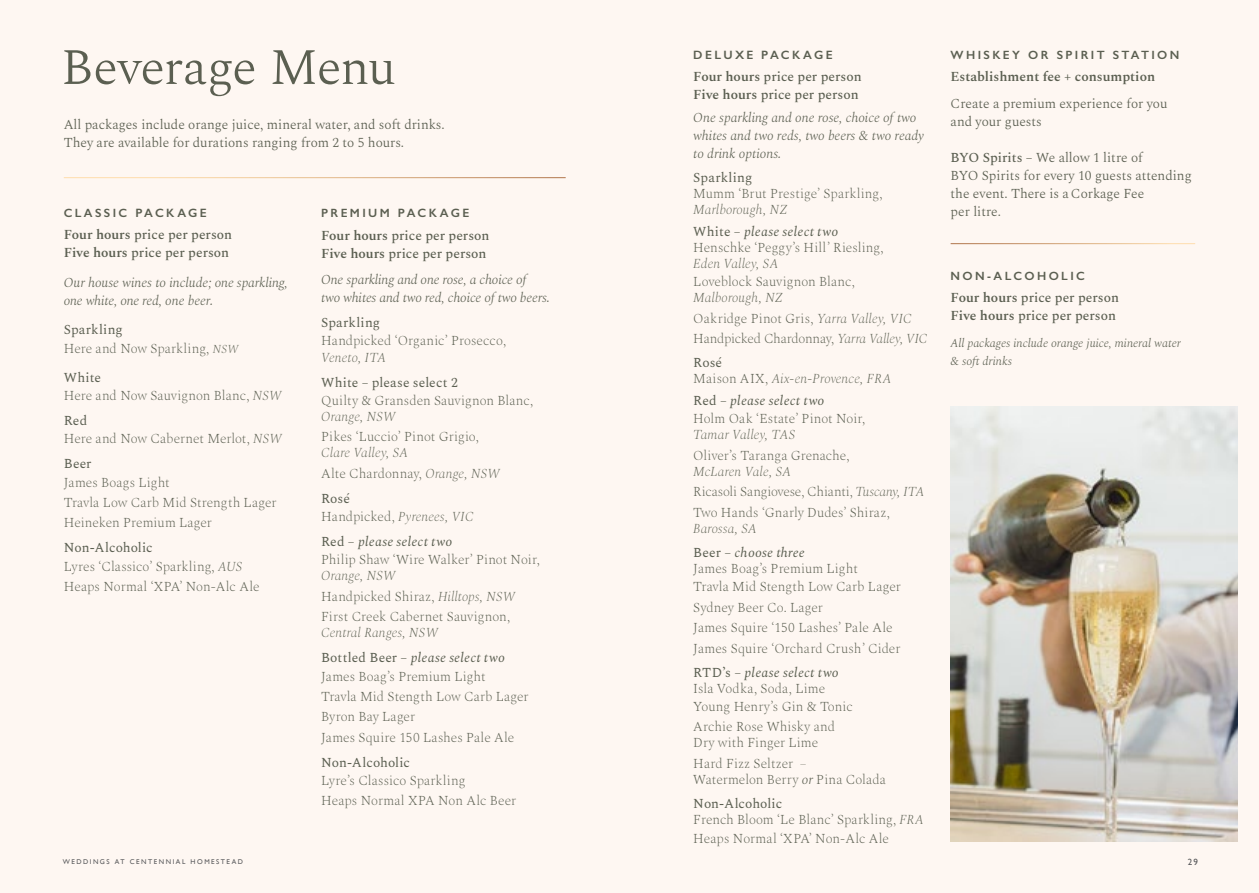
<style>
.page{position:relative;width:1259px;height:893px;background:#fef7f2}
.page>*{position:absolute;margin:0;border:0;box-sizing:border-box;transform-origin:0 0}
.t1{font:300 51px "Spectral";letter-spacing:-.02em;color:#5b5f51}
.t2{font:200 13.5px/20.4px "Spectral";letter-spacing:.005em;color:#5b5f51}
.t3{font:italic 200 13.5px/20.4px "Spectral";letter-spacing:.005em;color:#5b5f51}
.t4{font:300 13.5px/18px "Spectral";color:#5b5f51}
.t5{font:italic 300 13.5px/18px "Spectral";letter-spacing:-.005em;color:#5b5f51}
.t6{font:500 13.5px/18px "Spectral";color:#5b5f51}
.t7{font:italic 13.5px/21.8px "Spectral";letter-spacing:.015em;color:#5b5f51}
.t8{font:13.5px "Spectral";letter-spacing:.01em;color:#5b5f51}
.t9{font:600 13.5px "Spectral";color:#5b5f51}
.t10{font:600 12.15px "Gill Sans";letter-spacing:.2em;color:#5b5f51}
.t11{font:600 12px "Gill Sans";letter-spacing:.2em;color:#5b5f51}
.t12{font:italic 300 12px/18px "Spectral";color:#5b5f51}
.t13{font:9px "Gill Sans";color:#57585a}
.t14{font:6.9px "Gill Sans";letter-spacing:.215em;color:#57585a}
.s1{font-size:12.15px}
.s2{font-weight:600}
.s3{font-weight:400}
.s4{font-style:italic;font-size:12px}
.s5{font-style:italic}
.s6{font-style:normal}
.s7{font-weight:400;font-style:normal}
.s8{font-weight:400;font-style:italic}
.s9{font-weight:200}
.s10{font-weight:300;font-style:italic}
.s11{font-weight:500}
</style>
<div class="page">
<img style="left:950px;top:406px;width:287px;height:435px">
<hr style="left:950px;top:243px;width:245px;height:1px;background:#fff">
<hr style="left:64px;top:177px;width:502px;height:1px;background:#fff">
<h1 class="t1" style="left:61px;top:30px;width:336px">Beverage Menu</h1>
<p class="t4" style="left:64px;top:114px;width:382px">All packages include orange juice, mineral water, and soft drinks.<br>They are available for durations ranging from 2 to 5 hours.</p>
<p class="t11" style="left:64px;top:205px;width:145px">CLASSIC <span class="s1">PACKAGE</span></p>
<p class="t6" style="left:64px;top:225px;width:170px"><span class="s2">Four hours</span> price per person<br><span class="s2">Five hours</span> price per person</p>
<p class="t5" style="left:64px;top:273px;width:225px">Our house wines to include; one sparkling, one white, one red, one beer.</p>
<p class="t2" style="left:64px;top:320px;width:176px;line-height:18.3px"><span class="s3">Sparkling<br></span>Here and Now Sparkling, <span class="s4">NSW</span></p>
<p class="t2" style="left:64px;top:367px;width:220px;line-height:18.3px"><span class="s3">White<br></span>Here and Now Sauvignon Blanc, <span class="s5">NSW</span></p>
<p class="t2" style="left:64px;top:410px;width:220px;line-height:18.3px"><span class="s3">Red<br></span>Here and Now Cabernet Merlot, <span class="s5">NSW</span></p>
<p class="t8" style="left:64px;top:454px;width:29px">Beer</p>
<p class="t2" style="left:64px;top:471px;width:214px">James Boags Light<br>Travla Low Carb Mid Strength Lager<br>Heineken Premium Lager</p>
<p class="t2" style="left:64px;top:538px;width:180px;line-height:18.3px"><span class="s3">Non-Alcoholic<br></span>Lyres ‘Classico’ Sparkling, <span class="s5">AUS</span></p>
<p class="t2" style="left:64px;top:576px;width:197px">Heaps Normal ‘XPA’ Non-Alc Ale</p>
<p class="t11" style="left:321px;top:206px;width:150px">PREMIUM <span class="s1">PACKAGE</span></p>
<p class="t6" style="left:321px;top:225px;width:170px"><span class="s2">Four hours</span> price per person<br><span class="s2">Five hours</span> price per person</p>
<p class="t5" style="left:321px;top:270px;width:230px">One sparkling and one rose, a choice of<br>two whites and two red, choice of two beers.</p>
<p class="t8" style="left:321px;top:313px;width:61px">Sparkling</p>
<p class="t2" style="left:321px;top:330px;width:186px">Handpicked ‘Organic’ Prosecco,</p>
<p class="t3" style="left:321px;top:346px;width:67px">Veneto, ITA</p>
<p class="t8" style="left:321px;top:372px;width:138px">White – please select 2</p>
<p class="t2" style="left:321px;top:389px;width:213px">Quilty &amp; Gransden Sauvignon Blanc,</p>
<p class="t3" style="left:321px;top:405px;width:76px">Orange, NSW</p>
<p class="t2" style="left:321px;top:426px;width:159px">Pikes ‘Luccio’ Pinot Grigio,</p>
<p class="t3" style="left:321px;top:442px;width:181px">Clare Valley, SA<br><span class="s6">Alte Chardonnay,</span> Orange, NSW</p>
<p class="t3" style="left:321px;top:488px;width:154px;line-height:18.3px"><span class="s7">Rosé<br></span><span class="s6">Handpicked,</span> Pyrenees, VIC</p>
<p class="t2" style="left:321px;top:531px;width:220px;line-height:18.3px"><span class="s3">Red –</span> <span class="s8">please select two<br></span>Philip Shaw ‘Wire Walker’ Pinot Noir,</p>
<p class="t2" style="left:321px;top:565px;width:196px"><span class="s5">Orange, NSW<br></span>Handpicked Shiraz, <span class="s5">Hilltops, NSW<br></span>First Creek Cabernet Sauvignon,</p>
<p class="t3" style="left:321px;top:619px;width:185px;line-height:25px">Central Ranges, NSW<br><span class="s7">Bottled Beer –</span> <span class="s3">please select two</span></p>
<p class="t2" style="left:321px;top:665px;width:209px">James Boag’s Premium Light<br>Travla Mid Stength Low Carb Lager<br>Byron Bay Lager<br>James Squire 150 Lashes Pale Ale</p>
<p class="t8" style="left:321px;top:752px;width:90px">Non-Alcoholic</p>
<p class="t2" style="left:321px;top:769px;width:196px">Lyre’s Classico Sparkling<br>Heaps Normal XPA Non Alc Beer</p>
<p class="t10" style="left:693px;top:48px;width:141px">DELUXE PACKAGE</p>
<p class="t6" style="left:693px;top:67px;width:170px"><span class="s2">Four hours</span> price per person<br><span class="s2">Five hours</span> price per person</p>
<p class="t5" style="left:693px;top:107px;width:232px">One sparkling and one rose, choice of two whites and two reds, two beers &amp; two ready to drink options.</p>
<p class="t8" style="left:693px;top:167px;width:61px">Sparkling</p>
<p class="t2" style="left:693px;top:182px;width:191px">Mumm ‘Brut Prestige’ Sparkling,</p>
<p class="t7" style="left:693px;top:198px;width:146px"><span class="s9">Marlborough, NZ<br></span><span class="s6">White –</span> please select two</p>
<p class="t2" style="left:693px;top:236px;width:192px">Henschke ‘Peggy’s Hill’ Riesling,</p>
<p class="t3" style="left:693px;top:252px;width:87px">Eden Valley, SA</p>
<p class="t2" style="left:693px;top:271px;width:163px">Loveblock Sauvignon Blanc,</p>
<p class="t3" style="left:693px;top:287px;width:236px">Malborough, NZ<br><span class="s6">Oakridge Pinot Gris,</span> Yarra Valley, VIC<br><span class="s6">Handpicked Chardonnay,</span> Yarra Valley, VIC</p>
<p class="t3" style="left:693px;top:354px;width:200px;line-height:16px"><span class="s7">Rosé<br></span><span class="s6">Maison AIX,</span> Aix-en-Provence, FRA</p>
<p class="t2" style="left:693px;top:390px;width:173px;line-height:18.3px"><span class="s3">Red –</span> <span class="s8">please select two<br></span>Holm Oak ‘Estate’ Pinot Noir,</p>
<p class="t3" style="left:693px;top:424px;width:104px">Tamar Valley, TAS</p>
<p class="t2" style="left:693px;top:444px;width:158px">Oliver’s Taranga Grenache,</p>
<p class="t2" style="left:693px;top:460px;width:233px"><span class="s5">McLaren Vale, SA<br></span>Ricasoli Sangiovese, Chianti, <span class="s5">Tuscany, ITA<br></span>Two Hands ‘Gnarly Dudes’ Shiraz,</p>
<p class="t7" style="left:693px;top:516px;width:113px;line-height:24px"><span class="s9">Barossa, SA<br></span><span class="s6">Beer –</span> choose three</p>
<p class="t2" style="left:693px;top:559px;width:209px;line-height:18.3px">James Boag’s Premium Light<br>Travla Mid Stength Low Carb Lager</p>
<p class="t2" style="left:693px;top:596px;width:208px">Sydney Beer Co. Lager<br>James Squire ‘150 Lashes’ Pale Ale<br>James Squire ‘Orchard Crush’ Cider</p>
<p class="t2" style="left:693px;top:663px;width:147px;line-height:16px"><span class="s3">RTD’s –</span> <span class="s8">please select two<br></span>Isla Vodka, Soda, Lime</p>
<p class="t2" style="left:693px;top:695px;width:161px">Young Henry’s Gin &amp; Tonic<br>Archie Rose Whisky and</p>
<p class="t2" style="left:693px;top:732px;width:126px">Dry with Finger Lime<br>Hard Fizz Seltzer –</p>
<p class="t2" style="left:693px;top:767px;width:194px;line-height:24px">Watermelon Berry <span class="s10">or</span> Pina Colada<br><span class="s3">Non-Alcoholic</span></p>
<p class="t2" style="left:693px;top:810px;width:232px;line-height:18.3px">French Bloom ‘Le Blanc’ Sparkling, <span class="s5">FRA<br></span>Heaps Normal ‘XPA’ Non-Alc Ale</p>
<p class="t11" style="left:950px;top:48px;width:230px">WHISKEY OR SPIRIT STATION</p>
<p class="t9" style="left:950px;top:67px;width:206px">Establishment fee + consumption</p>
<p class="t4" style="left:950px;top:93px;width:218px">Create a premium experience for you and your guests</p>
<p class="t4" style="left:950px;top:147px;width:243px"><span class="s11">BYO Spirits –</span> We allow 1 litre of<br>BYO Spirits for every 10 guests attending the event. There is a Corkage Fee<br>per litre.</p>
<p class="t11" style="left:950px;top:268px;width:136px">NON-ALCOHOLIC</p>
<p class="t6" style="left:950px;top:288px;width:170px"><span class="s2">Four hours</span> price per person<br><span class="s2">Five hours</span> price per person</p>
<p class="t12" style="left:950px;top:333px;width:232px">All packages include orange juice, mineral water &amp; soft drinks</p>
<p class="t14" style="left:63px;top:857px;width:182px">WEDDINGS AT CENTENNIAL HOMESTEAD</p>
<p class="t13" style="left:1187px;top:856px;width:12px">29</p>
</div>
